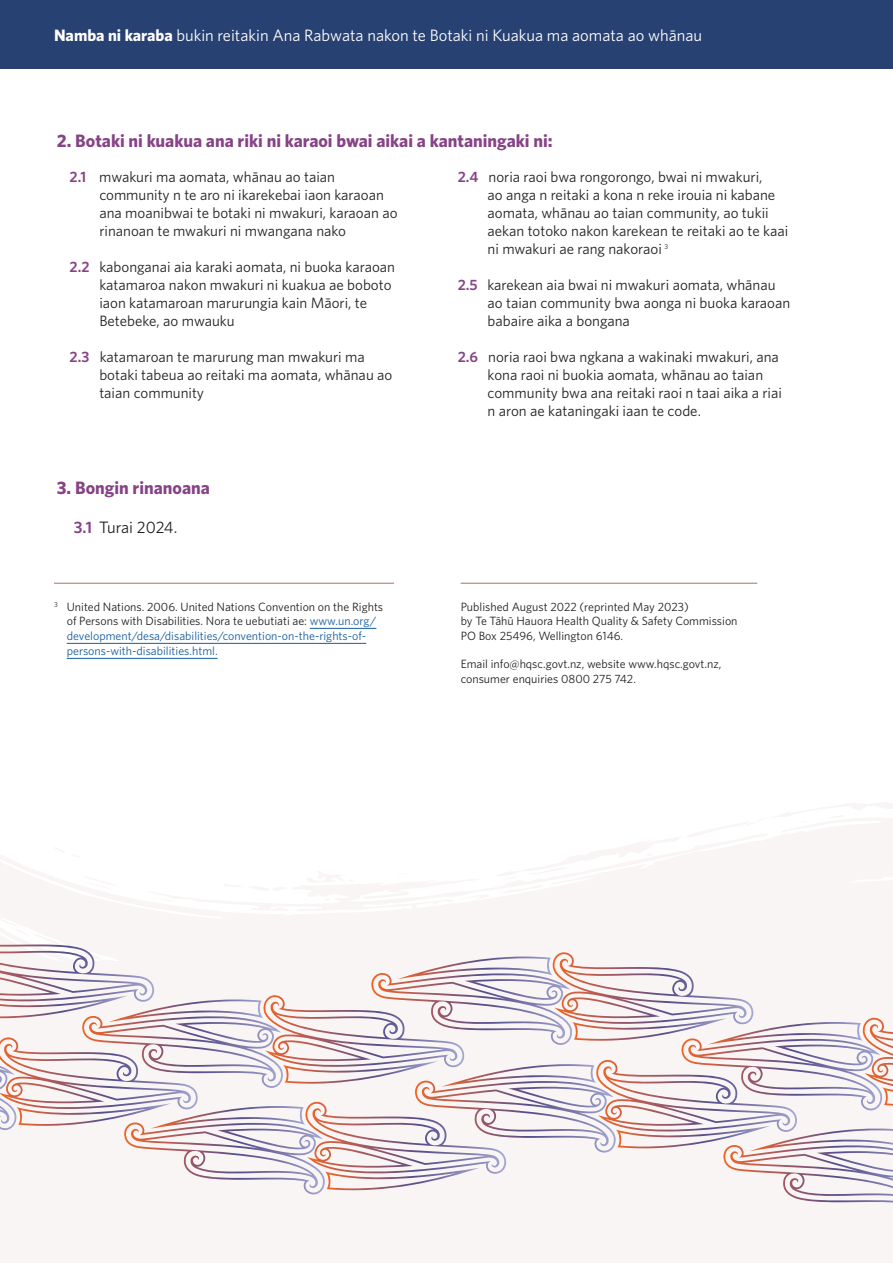
<style>
.page{position:relative;width:893px;height:1263px;background:#fff}
.page>*{position:absolute;margin:0;border:0;box-sizing:border-box;transform-origin:0 0}
.t1{font:700 18px "Whitney";color:#864385}
.t2{font:16.5px "Whitney";color:#fff}
.t3{font:16.5px "Whitney";letter-spacing:-.01em;color:#231f20}
.t4{font:15px/18px "Whitney";color:#231f20}
.t5{font:12px/14.9px "Whitney";color:#175d9e}
.t6{font:12px/14.4px "Whitney";color:#231f20}
.t7{font:7.05px "Whitney";color:#231f20}
.s1{font-weight:700}
.s2{font-weight:600;color:#864385}
.s3{color:#231f20}
</style>
<div class="page">
<div style="left:0;top:0;width:893px;height:68px;background:#284173"></div>
<div style="left:0;top:961px;width:893px;height:302px;background:#f8f5f4"></div>
<svg style="left:0;top:582px;width:893px;height:361px"></svg>
<svg style="left:363px;top:891px;width:46px;height:8px"></svg>
<svg style="left:77px;top:876px;width:41px;height:14px"></svg>
<svg style="left:155px;top:898px;width:20px;height:3px"></svg>
<svg style="left:223px;top:883px;width:64px;height:8px"></svg>
<svg style="left:54px;top:847px;width:28px;height:11px"></svg>
<svg style="left:0;top:917px;width:29px;height:18px"></svg>
<svg style="left:396px;top:873px;width:12px;height:1px"></svg>
<svg style="left:306px;top:871px;width:48px;height:11px"></svg>
<svg style="left:324px;top:898px;width:6px;height:2px"></svg>
<svg style="left:462px;top:801px;width:431px;height:98px"></svg>
<svg style="left:0;top:943px;width:893px;height:260px"></svg>
<p class="t2" style="left:54px;top:24px;width:650px"><span class="s1">Namba ni karaba</span> bukin reitakin Ana Rabwata nakon te Botaki ni Kuakua ma aomata ao whānau</p>
<p class="t1" style="left:57px;top:129px;width:497px">2. Botaki ni kuakua ana riki ni karaoi bwai aikai a kantaningaki ni:</p>
<p class="t4" style="left:99px;top:167px;width:300px;text-indent:-30px"><span class="s2">2.1</span> mwakuri ma aomata, whānau ao taian community n te aro ni ikarekebai iaon karaoan ana moanibwai te botaki ni mwakuri, karaoan ao rinanoan te mwakuri ni mwangana nako</p>
<p class="t4" style="left:99px;top:257px;width:297px;text-indent:-30px"><span class="s2">2.2</span> kabonganai aia karaki aomata, ni buoka karaoan katamaroa nakon mwakuri ni kuakua ae boboto iaon katamaroan marurungia kain Māori, te Betebeke, ao mwauku</p>
<p class="t4" style="left:99px;top:347px;width:295px;text-indent:-30px"><span class="s2">2.3</span> katamaroan te marurung man mwakuri ma botaki tabeua ao reitaki ma aomata, whānau ao taian community</p>
<p class="t4" style="left:488px;top:167px;width:302px;text-indent:-30px"><span class="s2">2.4</span> noria raoi bwa rongorongo, bwai ni mwakuri,<br>ao anga n reitaki a kona n reke irouia ni kabane aomata, whānau ao taian community, ao tukii aekan totoko nakon karekean te reitaki ao te kaai ni mwakuri ae rang nakoraoi</p>
<p class="t4" style="left:488px;top:275px;width:304px;text-indent:-30px"><span class="s2">2.5</span> karekean aia bwai ni mwakuri aomata, whānau ao taian community bwa aonga ni buoka karaoan babaire aika a bongana</p>
<p class="t4" style="left:488px;top:347px;width:296px;text-indent:-30px"><span class="s2">2.6</span> noria raoi bwa ngkana a wakinaki mwakuri, ana kona raoi ni buokia aomata, whānau ao taian community bwa ana reitaki raoi n taai aika a riai n aron ae kataningaki iaan te code.</p>
<p class="t7" style="left:664px;top:241px;width:5px">3</p>
<p class="t1" style="left:57px;top:476px;width:155px">3. Bongin rinanoana</p>
<p class="t3" style="left:74px;top:516px;width:105px"><span class="s2">3.1</span> Turai 2024.</p>
<p class="t7" style="left:54px;top:600px;width:5px">3</p>
<p class="t5" style="left:67px;top:599px;width:318px"><span class="s3">United Nations. 2006. United Nations Convention on the Rights of Persons with Disabilities. Nora te uebutiati ae:</span> www.un.org/ development/desa/disabilities/convention-on-the-rights-of&shy;persons-with-disabilities.html.</p>
<p class="t6" style="left:461px;top:599px;width:278px">Published August 2022 (reprinted May 2023)<br>by Te Tāhū Hauora Health Quality &amp; Safety Commission<br>PO Box 25496, Wellington 6146.</p>
<p class="t6" style="left:461px;top:657px;width:262px">Email info@hqsc.govt.nz, website www.hqsc.govt.nz, consumer enquiries 0800 275 742.</p>
</div>
